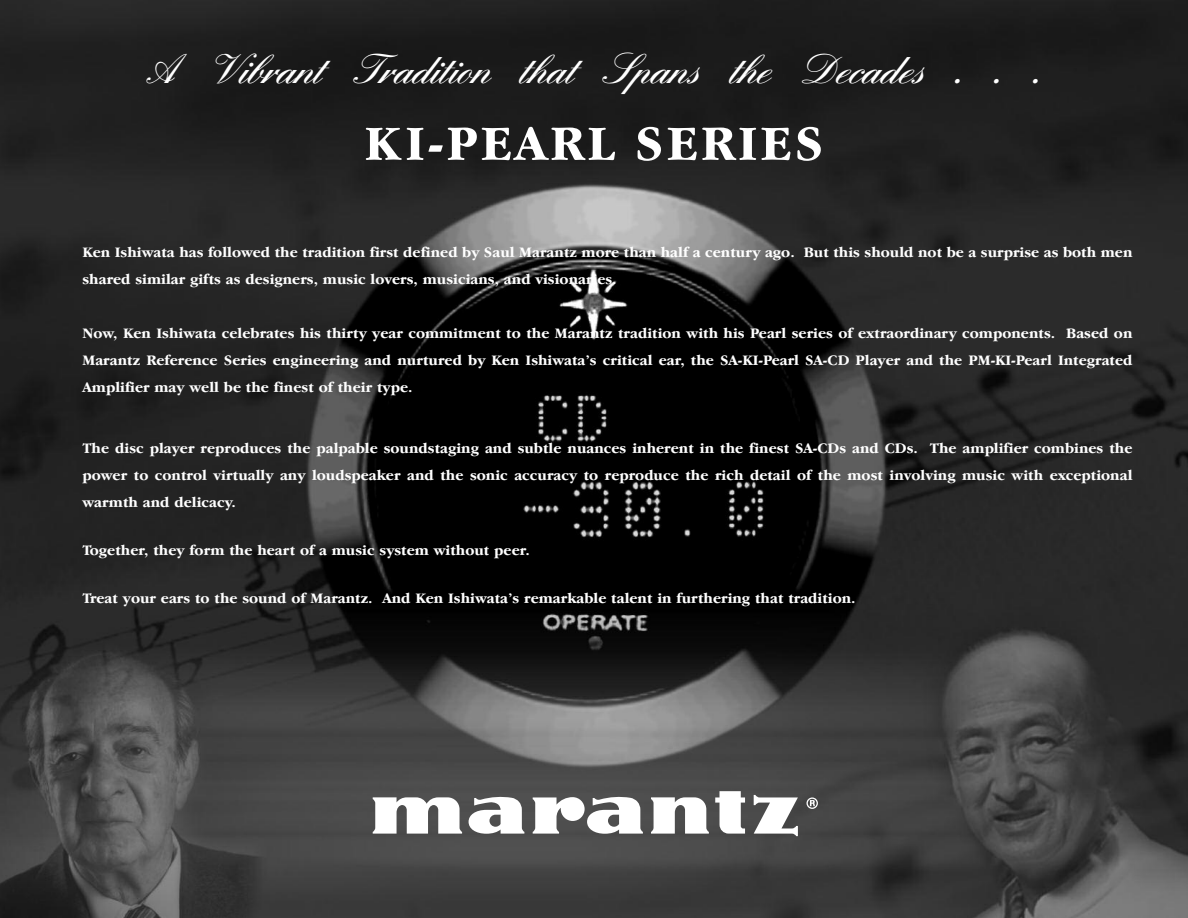
<style>
.page{position:relative;width:1188px;height:918px;background:#fff}
.page>*{position:absolute;margin:0;border:0;box-sizing:border-box;transform-origin:0 0}
.t1{font:700 51px "Garamond IT Cby BT";letter-spacing:.06em;color:#fff}
.t2{font:42px "English Script Mdm";color:#fff}
.t3{font:700 15px/27px "Garamond IT Cby BT";color:#fff;text-align:justify}
</style>
<div class="page">
<img style="left:0;top:0;width:1188px;height:918px">
<svg style="left:715px;top:791px;width:30px;height:43px"></svg>
<svg style="left:469px;top:796px;width:55px;height:38px"></svg>
<svg style="left:533px;top:796px;width:110px;height:38px"></svg>
<svg style="left:651px;top:797px;width:58px;height:37px"></svg>
<svg style="left:754px;top:795px;width:44px;height:41px"></svg>
<svg style="left:373px;top:797px;width:89px;height:37px"></svg>
<svg style="left:806px;top:797px;width:12px;height:12px"></svg>
<h2 class="t2" style="left:147px;top:54px;width:895px">A Vibrant Tradition that Spans the Decades . . .</h2>
<h1 class="t1" style="left:364px;top:128px;width:461px">KI-PEARL SERIES</h1>
<p class="t3" style="left:82px;top:240px;width:1051px">Ken Ishiwata has followed the tradition first defined by Saul Marantz more than half a century ago. But this should not be a surprise as both men shared similar gifts as designers, music lovers, musicians, and visionaries.</p>
<p class="t3" style="left:82px;top:321px;width:1052px">Now, Ken Ishiwata celebrates his thirty year commitment to the Marantz tradition with his Pearl series of extraordinary components. Based on Marantz Reference Series engineering and nurtured by Ken Ishiwata’s critical ear, the SA-KI-Pearl SA-CD Player and the PM-KI-Pearl Integrated Amplifier may well be the finest of their type.</p>
<p class="t3" style="left:83px;top:437px;width:1052px">The disc player reproduces the palpable soundstaging and subtle nuances inherent in the finest SA-CDs and CDs. The amplifier combines the power to control virtually any loudspeaker and the sonic accuracy to reproduce the rich detail of the most involving music with exceptional warmth and delicacy.</p>
<p class="t3" style="left:83px;top:539px;width:449px">Together, they form the heart of a music system without peer.</p>
<p class="t3" style="left:82px;top:587px;width:775px">Treat your ears to the sound of Marantz. And Ken Ishiwata’s remarkable talent in furthering that tradition.</p>
</div>
